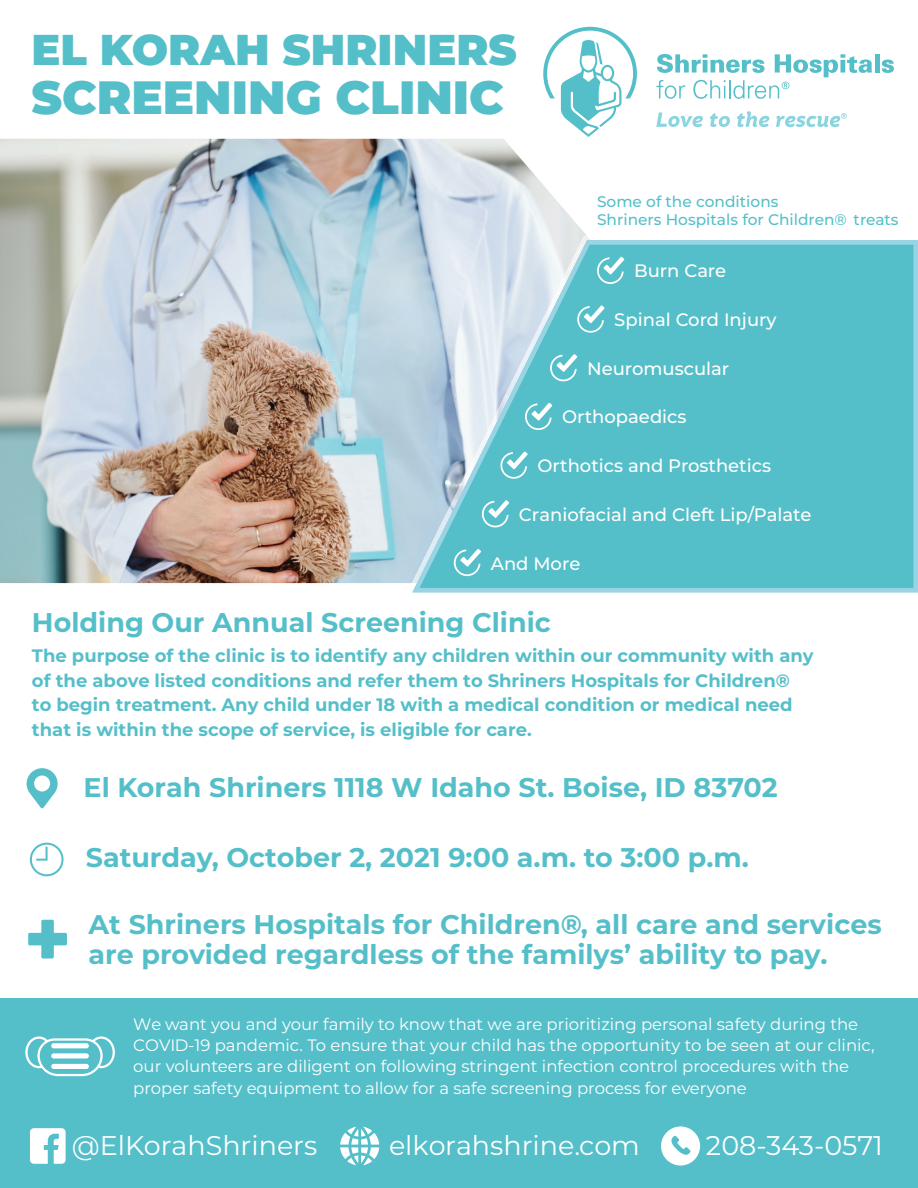
<style>
.page{position:relative;width:918px;height:1188px;background:#fff}
.page>*{position:absolute;margin:0;border:0;box-sizing:border-box;transform-origin:0 0}
.t1{font:900 46.65px "Montserrat";color:#55bfc9}
.t2{font:900 43.05px "Montserrat";color:#55bfc9}
.t3{font:700 27px/30.5px "Montserrat";color:#55bfc9}
.t4{font:27px "Montserrat";color:#fff}
.t5{font:700 18px/24.3px "Montserrat";color:#55bfc9}
.t6{font:500 18px "Montserrat";color:#fff}
.t7{font:16.5px/21.3px "Montserrat";color:#fff}
.t8{font:500 15.45px/18px "Montserrat";color:#55bfc9}
</style>
<div class="page">
<div style="left:0;top:998px;width:918px;height:190px;background:#55bfc9"></div>
<img style="left:0;top:139px;width:587px;height:444px">
<svg style="left:405px;top:236px;width:513px;height:357px"></svg>
<img style="left:546px;top:236px;width:45px;height:4px">
<svg style="left:412px;top:240px;width:506px;height:352px;background:#6dc4cf"></svg>
<svg style="left:525px;top:403px;width:27px;height:27px"></svg>
<svg style="left:577px;top:305px;width:28px;height:28px"></svg>
<svg style="left:454px;top:549px;width:27px;height:27px"></svg>
<svg style="left:500px;top:451px;width:28px;height:28px"></svg>
<svg style="left:550px;top:354px;width:27px;height:27px"></svg>
<svg style="left:482px;top:500px;width:27px;height:27px"></svg>
<svg style="left:597px;top:257px;width:27px;height:27px"></svg>
<svg style="left:661px;top:1126px;width:39px;height:40px"></svg>
<svg style="left:340px;top:1127px;width:39px;height:38px"></svg>
<svg style="left:30px;top:1128px;width:36px;height:36px"></svg>
<svg style="left:30px;top:843px;width:34px;height:33px"></svg>
<svg style="left:26px;top:768px;width:32px;height:41px"></svg>
<svg style="left:28px;top:920px;width:39px;height:39px"></svg>
<svg style="left:25px;top:1036px;width:90px;height:40px"></svg>
<hr style="left:875px;top:54px;width:4px;height:19px;background:#55bfc9">
<svg style="left:882px;top:60px;width:12px;height:13px"></svg>
<svg style="left:543px;top:27px;width:94px;height:110px"></svg>
<svg style="left:656px;top:54px;width:216px;height:45px"></svg>
<svg style="left:656px;top:113px;width:47px;height:14px"></svg>
<svg style="left:710px;top:113px;width:20px;height:14px"></svg>
<svg style="left:737px;top:111px;width:32px;height:16px"></svg>
<svg style="left:776px;top:113px;width:71px;height:14px"></svg>
<h2 class="t2" style="left:31px;top:17px;width:487px">EL KORAH SHRINERS</h2>
<h1 class="t1" style="left:31px;top:62px;width:474px">SCREENING CLINIC</h1>
<p class="t8" style="left:597px;top:192px;width:303px">Some of the conditions<br>Shriners Hospitals for Children® treats</p>
<p class="t6" style="left:634px;top:258px;width:94px">Burn Care</p>
<p class="t6" style="left:614px;top:307px;width:164px">Spinal Cord Injury</p>
<p class="t6" style="left:587px;top:356px;width:144px">Neuromuscular</p>
<p class="t6" style="left:562px;top:404px;width:126px">Orthopaedics</p>
<p class="t6" style="left:538px;top:453px;width:235px">Orthotics and Prosthetics</p>
<p class="t6" style="left:519px;top:502px;width:294px">Craniofacial and Cleft Lip/Palate</p>
<p class="t6" style="left:491px;top:551px;width:91px">And More</p>
<h3 class="t3" style="left:32px;top:606px;width:520px">Holding Our Annual Screening Clinic</h3>
<p class="t5" style="left:32px;top:643px;width:783px">The purpose of the clinic is to identify any children within our community with any of the above listed conditions and refer them to Shriners Hospitals for Children® to begin treatment. Any child under 18 with a medical condition or medical need that is within the scope of service, is eligible for care.</p>
<h3 class="t3" style="left:84px;top:771px;width:696px">El Korah Shriners 1118 W Idaho St. Boise, ID 83702</h3>
<h3 class="t3" style="left:86px;top:841px;width:665px">Saturday, October 2, 2021 9:00 a.m. to 3:00 p.m.</h3>
<h3 class="t3" style="left:89px;top:907px;width:795px">At Shriners Hospitals for Children®, all care and services are provided regardless of the familys’ ability to pay.</h3>
<p class="t7" style="left:133px;top:1012px;width:743px">We want you and your family to know that we are prioritizing personal safety during the COVID-19 pandemic. To ensure that your child has the opportunity to be seen at our clinic, our volunteers are diligent on following stringent infection control procedures with the proper safety equipment to allow for a safe screening process for everyone</p>
<h3 class="t4" style="left:72px;top:1127px;width:247px">@ElKorahShriners</h3>
<h3 class="t4" style="left:389px;top:1127px;width:252px">elkorahshrine.com</h3>
<h3 class="t4" style="left:706px;top:1127px;width:179px">208-343-0571</h3>
</div>
